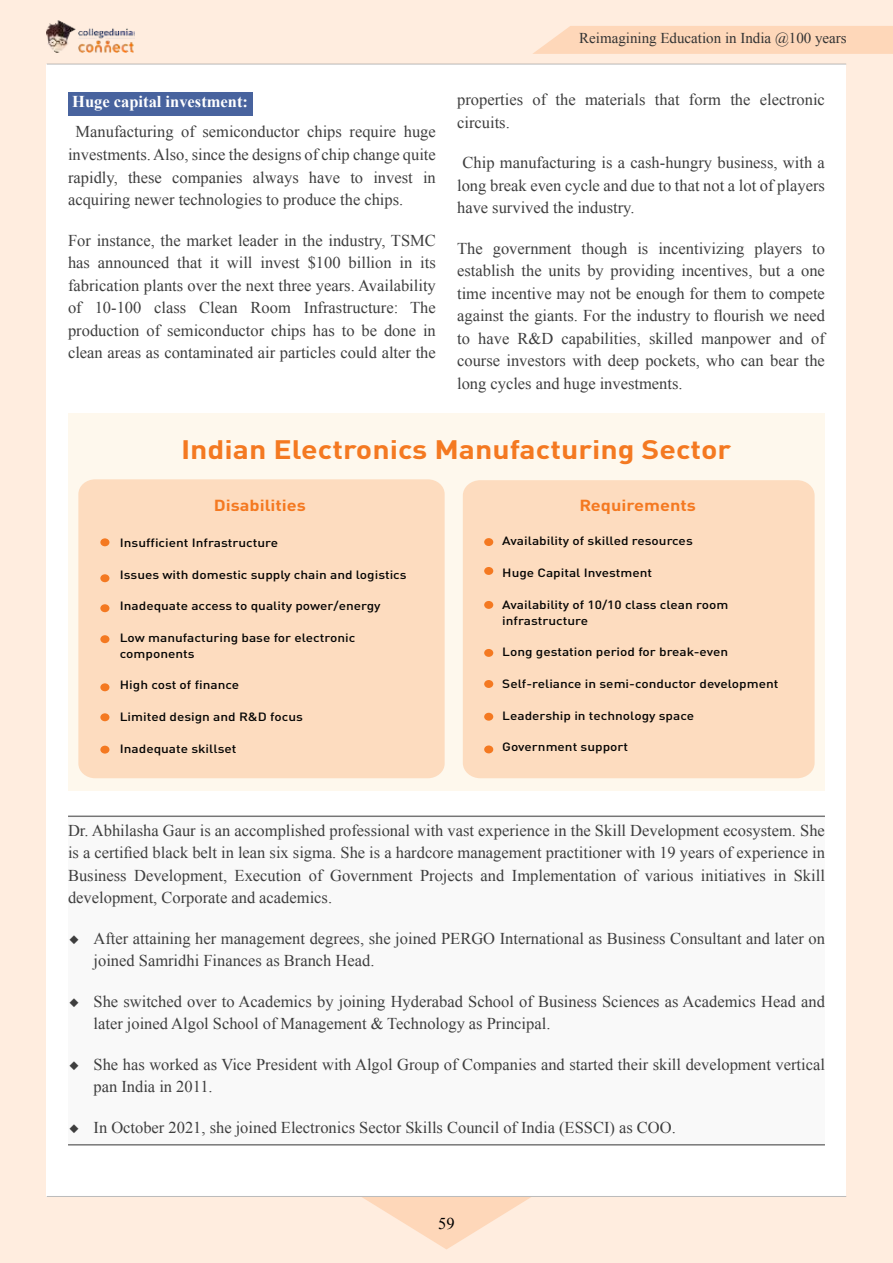
<style>
.page{position:relative;width:893px;height:1263px;background:#ffeddf}
.page>*{position:absolute;margin:0;border:0;box-sizing:border-box;transform-origin:0 0}
.t1{font:700 26.4px "DIN Pro";color:#f47921;scale:1.15 1}
.t2{font:16.5px/22.5px "Times New Roman";color:#3e3e3e;text-align:justify}
.t3{font:700 16.5px "Times New Roman";color:#fff}
.t4{font:16.5px "Times New Roman";color:#000}
.t5{font:700 15.9px "DIN Pro";color:#f47921;scale:1.15 1}
.t6{font:15px "Times New Roman";color:#333}
.t7{font:500 11.85px/15.9px "DIN Pro";color:#050504;scale:1.15 1}
.s1{font-family:"Lucida Grande"}
</style>
<div class="page">
<svg style="left:362px;top:1197px;width:169px;height:52px"></svg>
<div style="left:47px;top:64px;width:799px;height:1132px;background:#fff"></div>
<hr style="left:47px;top:64px;width:799px;height:1px;background:#d7d7d7">
<img style="left:47px;top:20px;width:87px;height:32px">
<hr style="left:47px;top:1196px;width:799px;height:1px;background:#bcbcbc">
<div style="left:533px;top:26px;width:360px;height:28px;background:#fed7b9"></div>
<div style="left:68px;top:92px;width:184px;height:23px;background:#48639e"></div>
<div style="left:68px;top:413px;width:757px;height:377px;background:#fef8ed"></div>
<div style="left:78px;top:479px;width:367px;height:299px;background:#fddcbf"></div>
<div style="left:463px;top:480px;width:352px;height:298px;background:#fddcbf"></div>
<div style="left:100px;top:538px;width:9px;height:8px;background:#f47921;border-radius:50%"></div>
<div style="left:100px;top:574px;width:9px;height:8px;background:#f47921;border-radius:50%"></div>
<div style="left:100px;top:604px;width:9px;height:8px;background:#f47921;border-radius:50%"></div>
<div style="left:100px;top:635px;width:9px;height:8px;background:#f47921;border-radius:50%"></div>
<div style="left:100px;top:683px;width:9px;height:8px;background:#f47921;border-radius:50%"></div>
<div style="left:100px;top:713px;width:9px;height:8px;background:#f47921;border-radius:50%"></div>
<div style="left:100px;top:746px;width:9px;height:8px;background:#f47921;border-radius:50%"></div>
<div style="left:484px;top:538px;width:9px;height:8px;background:#f47921;border-radius:50%"></div>
<div style="left:484px;top:567px;width:9px;height:8px;background:#f47921;border-radius:50%"></div>
<div style="left:484px;top:601px;width:9px;height:8px;background:#f47921;border-radius:50%"></div>
<div style="left:484px;top:649px;width:9px;height:8px;background:#f47921;border-radius:50%"></div>
<div style="left:484px;top:680px;width:9px;height:8px;background:#f47921;border-radius:50%"></div>
<div style="left:484px;top:713px;width:9px;height:8px;background:#f47921;border-radius:50%"></div>
<div style="left:484px;top:745px;width:9px;height:8px;background:#f47921;border-radius:50%"></div>
<div style="left:68px;top:816px;width:757px;height:329px;background:#f9f9f9"></div>
<hr style="left:68px;top:815px;width:757px;height:2px;background:#000;opacity:.53">
<hr style="left:68px;top:1144px;width:757px;height:1px;background:#7f7f7f">
<p class="t3" style="left:72px;top:96px;width:177px">Huge capital investment:</p>
<p class="t2" style="left:68px;top:122px;width:369px;text-indent:8px">Manufacturing of semiconductor chips require huge investments. Also, since the designs of chip change quite rapidly, these companies always have to invest in acquiring newer technologies to produce the chips.</p>
<p class="t2" style="left:68px;top:230px;width:369px">For instance, the market leader in the industry, TSMC has announced that it will invest $100 billion in its fabrication plants over the next three years. Availability of 10-100 class Clean Room Infrastructure: The production of semiconductor chips has to be done in clean areas as contaminated air particles could alter the</p>
<p class="t6" style="left:579px;top:33px;width:269px">Reimagining Education in India @100 years</p>
<p class="t2" style="left:457px;top:90px;width:369px">properties of the materials that form the electronic</p>
<p class="t2" style="left:457px;top:153px;width:369px;text-indent:5px">Chip manufacturing is a cash-hungry business, with a long break even cycle and due to that not a lot of players have survived the industry.</p>
<p class="t2" style="left:457px;top:238px;width:369px">The government though is incentivizing players to establish the units by providing incentives, but a one time incentive may not be enough for them to compete against the giants. For the industry to flourish we need to have R&amp;D capabilities, skilled manpower and of course investors with deep pockets, who can bear the long cycles and huge investments.</p>
<h1 class="t1" style="left:181px;top:427px;width:480px">Indian Electronics Manufacturing Sector</h1>
<p class="t5" style="left:214px;top:491px;width:82px">Disabilities</p>
<p class="t5" style="left:580px;top:491px;width:103px">Requirements</p>
<p class="t7" style="left:120px;top:533px;width:139px">Insufficient Infrastructure</p>
<p class="t7" style="left:120px;top:565px;width:251px">Issues with domestic supply chain and logistics</p>
<p class="t7" style="left:120px;top:597px;width:228px">Inadequate access to quality power/energy</p>
<p class="t7" style="left:120px;top:628px;width:206px">Low manufacturing base for electronic components</p>
<p class="t7" style="left:120px;top:676px;width:105px">High cost of finance</p>
<p class="t7" style="left:120px;top:707px;width:161px">Limited design and R&amp;D focus</p>
<p class="t7" style="left:120px;top:739px;width:103px">Inadequate skillset</p>
<p class="t7" style="left:502px;top:532px;width:167px">Availability of skilled resources</p>
<p class="t7" style="left:502px;top:563px;width:132px">Huge Capital Investment</p>
<p class="t7" style="left:502px;top:595px;width:198px">Availability of 10/10 class clean room infrastructure</p>
<p class="t7" style="left:502px;top:643px;width:198px">Long gestation period for break-even</p>
<p class="t7" style="left:502px;top:674px;width:242px">Self-reliance in semi-conductor development</p>
<p class="t7" style="left:502px;top:706px;width:168px">Leadership in technology space</p>
<p class="t7" style="left:502px;top:738px;width:111px">Government support</p>
<p class="t2" style="left:68px;top:820px;width:758px">Dr. Abhilasha Gaur is an accomplished professional with vast experience in the Skill Development ecosystem. She is a certified black belt in lean six sigma. She is a hardcore management practitioner with 19 years of experience in Business Development, Execution of Government Projects and Implementation of various initiatives in Skill development, Corporate and academics.</p>
<p class="t2" style="left:94px;top:928px;width:733px;text-indent:-26px"><span class="s1">◆</span> After attaining her management degrees, she joined PERGO International as Business Consultant and later on joined Samridhi Finances as Branch Head.</p>
<p class="t2" style="left:94px;top:991px;width:733px;text-indent:-26px"><span class="s1">◆</span> She switched over to Academics by joining Hyderabad School of Business Sciences as Academics Head and later joined Algol School of Management &amp; Technology as Principal.</p>
<p class="t2" style="left:94px;top:1054px;width:733px;text-indent:-26px"><span class="s1">◆</span> She has worked as Vice President with Algol Group of Companies and started their skill development vertical pan India in 2011.</p>
<p class="t2" style="left:68px;top:1117px;width:609px"><span class="s1">◆</span> In October 2021, she joined Electronics Sector Skills Council of India (ESSCI) as COO.</p>
<p class="t4" style="left:438px;top:1217px;width:18px">59</p>
</div>
